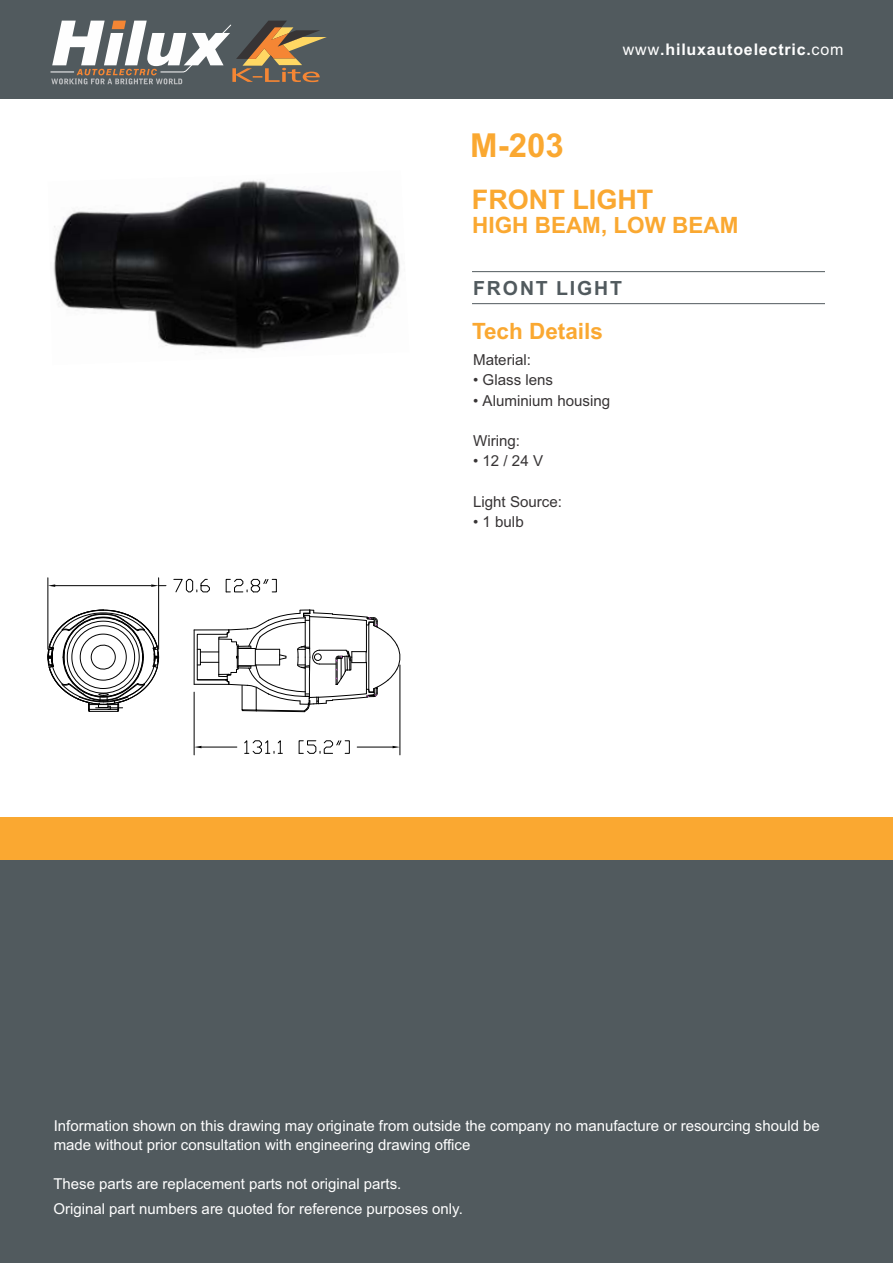
<style>
.page{position:relative;width:893px;height:1263px;background:#fff}
.page>*{position:absolute;margin:0;border:0;box-sizing:border-box;transform-origin:0 0}
.t1{font:700 33px "Arial";color:#faa831}
.t2{font:700 27px "Arial";color:#faa831}
.t3{font:700 22.5px "Arial";color:#faa831}
.t4{font:700 19.5px "Arial";letter-spacing:.095em;color:#515a5e}
.t5{font:700 16.05px "Arial";letter-spacing:.05em;color:#fefefe}
.t6{font:15.15px "Arial";color:#373435}
.t7{font:15px/25.2px "Arial";color:#fefefe}
.s1{font-weight:400}
.s2{font-family:"Arial Unicode MS"}
</style>
<div class="page">
<hr style="left:194px;top:630px;width:1px;height:54px;background:#000">
<hr style="left:194px;top:630px;width:35px;height:1px;background:#000">
<hr style="left:194px;top:684px;width:35px;height:1px;background:#000">
<hr style="left:194px;top:692px;width:1px;height:63px;background:#000">
<hr style="left:400px;top:665px;width:1px;height:90px;background:#000">
<hr style="left:201px;top:747px;width:36px;height:1px;background:#000">
<hr style="left:357px;top:747px;width:36px;height:1px;background:#000">
<svg style="left:194px;top:746px;width:7px;height:2px"></svg>
<svg style="left:393px;top:746px;width:7px;height:2px"></svg>
<svg style="left:244px;top:740px;width:38px;height:14px"></svg>
<svg style="left:299px;top:740px;width:42px;height:14px"></svg>
<hr style="left:48px;top:578px;width:1px;height:71px;background:#000">
<hr style="left:158px;top:578px;width:1px;height:71px;background:#000">
<hr style="left:55px;top:585px;width:96px;height:1px;background:#000">
<svg style="left:48px;top:584px;width:7px;height:3px"></svg>
<svg style="left:151px;top:584px;width:15px;height:3px"></svg>
<svg style="left:173px;top:579px;width:37px;height:13px"></svg>
<svg style="left:226px;top:579px;width:42px;height:14px"></svg>
<svg style="left:48px;top:607px;width:111px;height:105px"></svg>
<svg style="left:197px;top:610px;width:204px;height:102px"></svg>
<div style="left:0;top:0;width:893px;height:99px;background:#515a5e"></div>
<div style="left:0;top:817px;width:893px;height:43px;background:#faa831"></div>
<div style="left:0;top:860px;width:893px;height:403px;background:#515a5e"></div>
<hr style="left:472px;top:303px;width:353px;height:1px;background:#515a5e">
<hr style="left:472px;top:271px;width:353px;height:1px;background:#515a5e">
<svg style="left:50px;top:21px;width:277px;height:63px"></svg>
<img style="left:53px;top:180px;width:347px;height:170px">
<h1 class="t1" style="left:470px;top:133px;width:95px">M-203</h1>
<p class="t5" style="left:623px;top:43px;width:222px"><span class="s1">www</span>.hiluxautoelectric.<span class="s1">com</span></p>
<h2 class="t2" style="left:472px;top:189px;width:183px">FRONT LIGHT</h2>
<h3 class="t3" style="left:472px;top:217px;width:268px">HIGH BEAM, LOW BEAM</h3>
<h3 class="t4" style="left:473px;top:280px;width:150px">FRONT LIGHT</h3>
<h3 class="t3" style="left:472px;top:323px;width:132px">Tech Details</h3>
<p class="t6" style="left:473px;top:354px;width:59px">Material<span class="s2">:</span></p>
<p class="t6" style="left:473px;top:374px;width:82px"><span class="s2">•</span> Glass lens</p>
<p class="t6" style="left:473px;top:394px;width:139px"><span class="s2">•</span> Aluminium housing</p>
<p class="t6" style="left:473px;top:435px;width:49px">Wiring:</p>
<p class="t6" style="left:473px;top:455px;width:72px"><span class="s2">•</span> 12 / 24 V</p>
<p class="t6" style="left:473px;top:496px;width:91px">Light Source:</p>
<p class="t6" style="left:473px;top:516px;width:52px"><span class="s2">•</span> 1 bulb</p>
<p class="t7" style="left:54px;top:1118px;width:767px;line-height:18.5px">Information shown on this drawing may originate from outside the company no manufacture or resourcing should be made without prior consultation with engineering drawing office</p>
<p class="t7" style="left:53px;top:1173px;width:411px">These parts are replacement parts not original parts.<br>Original part numbers are quoted for reference purposes only.</p>
</div>
